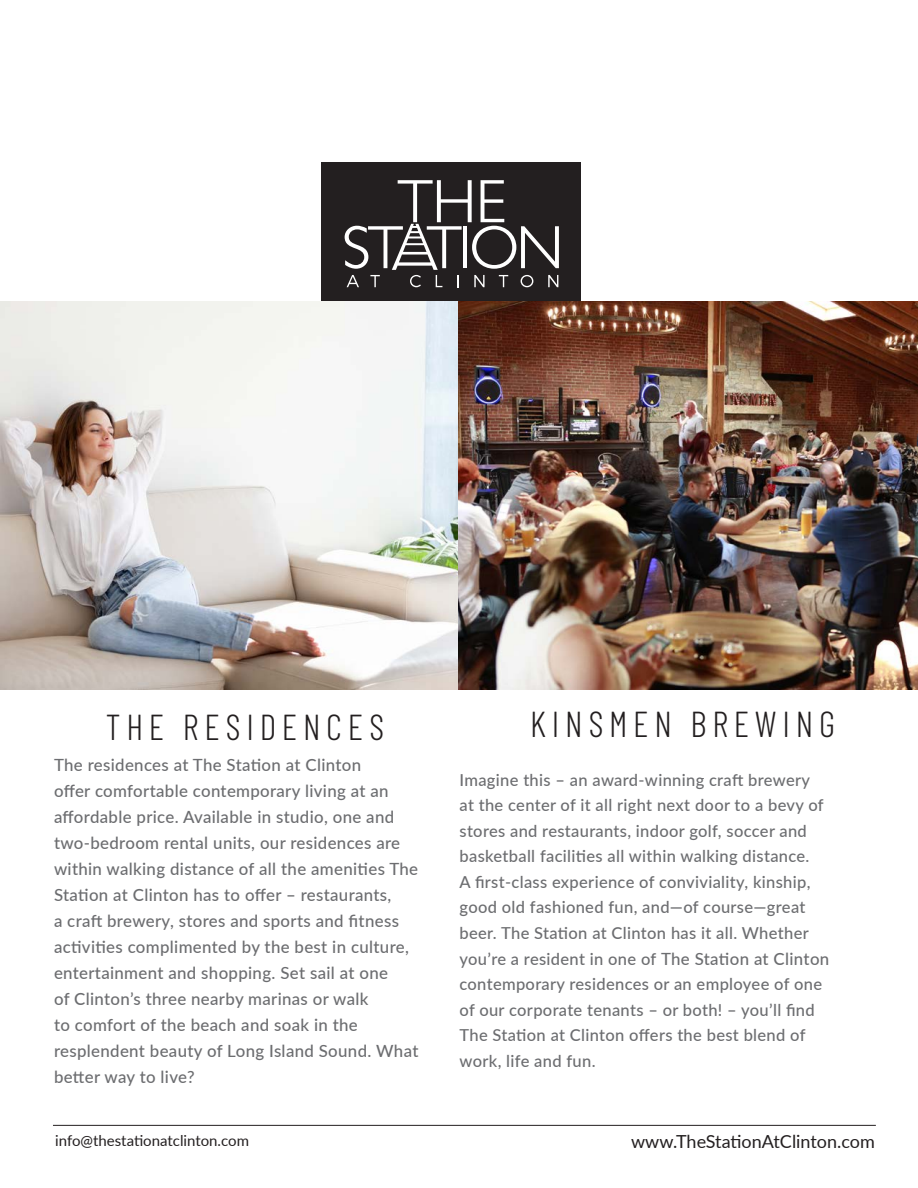
<style>
.page{position:relative;width:918px;height:1188px;background:#fff}
.page>*{position:absolute;margin:0;border:0;box-sizing:border-box;transform-origin:0 0}
.t1{font:300 36px "Barlow Condensed";letter-spacing:.16em;color:#231f20}
.t2{font:18px "Lato";color:#231f20}
.t3{font:500 16.8px/26px "Lato";letter-spacing:.02em;color:#6c6d70}
.t4{font:500 16.5px/25.5px "Lato";letter-spacing:.02em;color:#6c6d70}
.t5{font:15px "Lato";color:#231f20}
.s1{font-size:16.8px}
</style>
<div class="page">
<img style="left:1px;top:301px;width:917px;height:388px">
<hr style="left:53px;top:1125px;width:823px;height:1px;background:#231f20">
<div style="left:321px;top:163px;width:259px;height:138px;background:#231f20"></div>
<svg style="left:345px;top:180px;width:214px;height:107px"></svg>
<p class="t1" style="left:106px;top:705px;width:280px">THE RESIDENCES</p>
<p class="t1" style="left:530px;top:702px;width:306px">KINSMEN BREWING</p>
<p class="t3" style="left:54px;top:751px;width:366px">The residences at The Station at Clinton<br>offer comfortable contemporary living at an affordable price. Available in studio, one and two-bedroom rental units, our residences are within walking distance of all the amenities The Station at Clinton has to offer – restaurants,<br>a craft brewery, stores and sports and fitness activities complimented by the best in culture, entertainment and shopping. Set sail at one<br>of Clinton’s three nearby marinas or walk<br>to comfort of the beach and soak in the resplendent beauty of Long Island Sound. What better way to live?</p>
<p class="t4" style="left:460px;top:766px;width:371px">Imagine this – an award-winning craft brewery<br>at the center of it all right next door to a bevy of stores and restaurants, indoor golf, soccer and basketball facilities all within walking distance.<br>A first-class experience of conviviality, kinship, good old fashioned fun, and—of course—great beer. The Station at Clinton has it all. Whether you’re a resident in one of <span class="s1">The Station at Clinton </span>contemporary residences or an employee of one of our corporate tenants – or both! – you’ll find The Station at Clinton offers the best blend of work, life and fun.</p>
<p class="t5" style="left:55px;top:1130px;width:195px">info@thestationatclinton.com</p>
<p class="t2" style="left:631px;top:1129px;width:245px">www.TheStationAtClinton.com</p>
</div>
